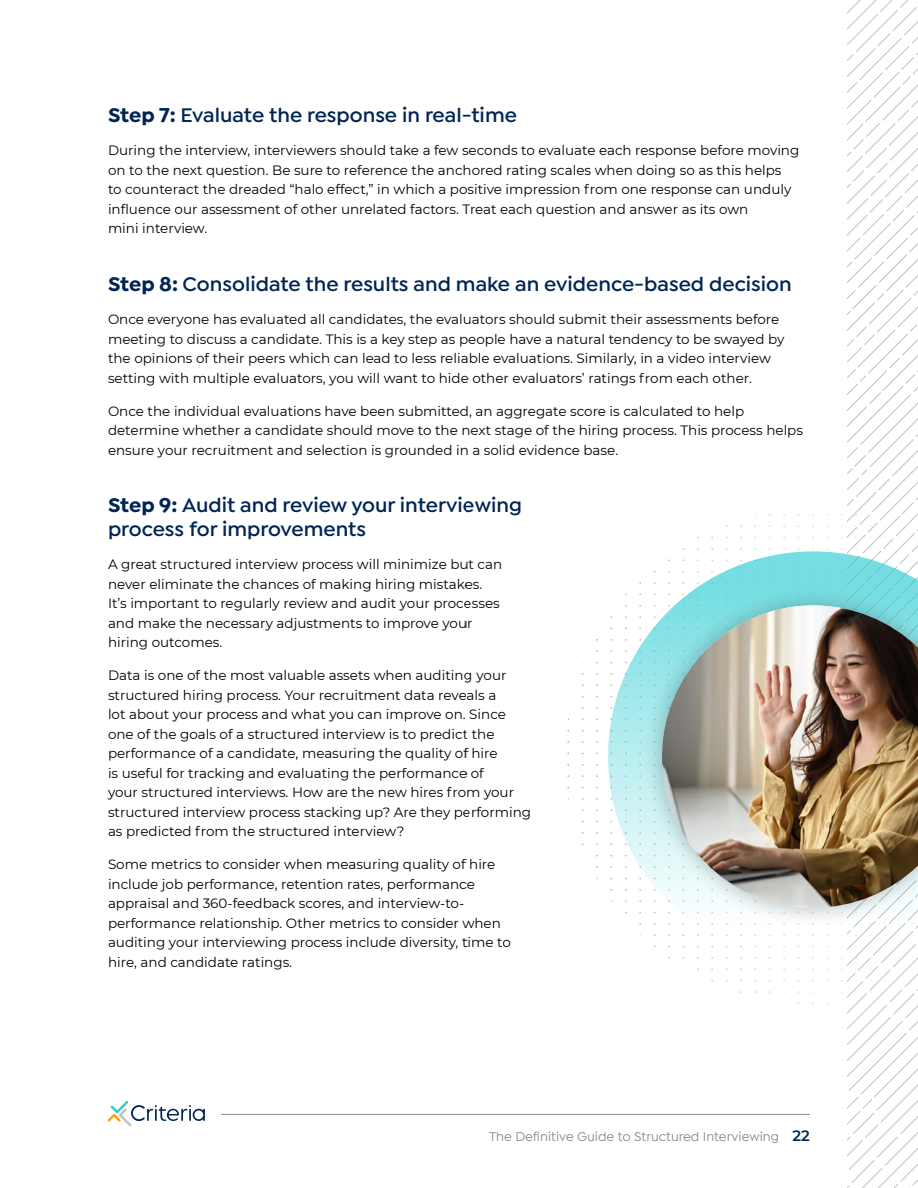
<style>
.page{position:relative;width:918px;height:1188px;background:#fff}
.page>*{position:absolute;margin:0;border:0;box-sizing:border-box;transform-origin:0 0}
.t1{font:600 21px/24px "Isidora Sans";color:#002554}
.t2{font:13.5px/19.5px "Montserrat";color:#000}
.t3{font:500 13.5px "Isidora Sans";color:#8b8c90}
.s1{font-weight:700}
.s2{font-family:"Montserrat";font-weight:600;font-size:15px;color:#002554}
</style>
<div class="page">
<hr style="left:221px;top:1114px;width:589px;height:1px;background:#8b8c90">
<svg style="left:108px;top:1101px;width:97px;height:25px"></svg>
<svg style="left:841px;top:0;width:77px;height:1188px"></svg>
<svg style="left:608px;top:551px;width:310px;height:411px"></svg>
<div style="left:642px;top:586px;width:276px;height:342px;background:#000;opacity:.25"></div>
<img style="left:662px;top:605px;width:256px;height:303px">
<h1 class="t1" style="left:108px;top:103px;width:411px"><span class="s1">Step 7:</span> Evaluate the response in real-time</h1>
<p class="t2" style="left:108px;top:140px;width:693px">During the interview, interviewers should take a few seconds to evaluate each response before moving on to the next question. Be sure to reference the anchored rating scales when doing so as this helps<br>to counteract the dreaded “halo effect,” in which a positive impression from one response can unduly influence our assessment of other unrelated factors. Treat each question and answer as its own<br>mini interview.</p>
<h1 class="t1" style="left:108px;top:272px;width:685px"><span class="s1">Step 8:</span> Consolidate the results and make an evidence-based decision</h1>
<p class="t2" style="left:108px;top:309px;width:678px">Once everyone has evaluated all candidates, the evaluators should submit their assessments before meeting to discuss a candidate. This is a key step as people have a natural tendency to be swayed by the opinions of their peers which can lead to less reliable evaluations. Similarly, in a video interview setting with multiple evaluators, you will want to hide other evaluators’ ratings from each other.</p>
<p class="t2" style="left:108px;top:401px;width:697px">Once the individual evaluations have been submitted, an aggregate score is calculated to help determine whether a candidate should move to the next stage of the hiring process. This process helps ensure your recruitment and selection is grounded in a solid evidence base.</p>
<h1 class="t1" style="left:108px;top:493px;width:416px"><span class="s1">Step 9:</span> Audit and review your interviewing process for improvements</h1>
<p class="t2" style="left:108px;top:554px;width:396px">A great structured interview process will minimize but can never eliminate the chances of making hiring mistakes.<br>It’s important to regularly review and audit your processes and make the necessary adjustments to improve your hiring outcomes.</p>
<p class="t2" style="left:108px;top:665px;width:425px">Data is one of the most valuable assets when auditing your structured hiring process. Your recruitment data reveals a<br>lot about your process and what you can improve on. Since one of the goals of a structured interview is to predict the performance of a candidate, measuring the quality of hire<br>is useful for tracking and evaluating the performance of<br>your structured interviews. How are the new hires from your structured interview process stacking up? Are they performing as predicted from the structured interview?</p>
<p class="t2" style="left:108px;top:854px;width:404px">Some metrics to consider when measuring quality of hire include job performance, retention rates, performance appraisal and 360-feedback scores, and interview-to&shy;performance relationship. Other metrics to consider when auditing your interviewing process include diversity, time to hire, and candidate ratings.</p>
<p class="t3" style="left:489px;top:1129px;width:322px">The Definitive Guide to Structured Interviewing <span class="s2">22</span></p>
</div>
